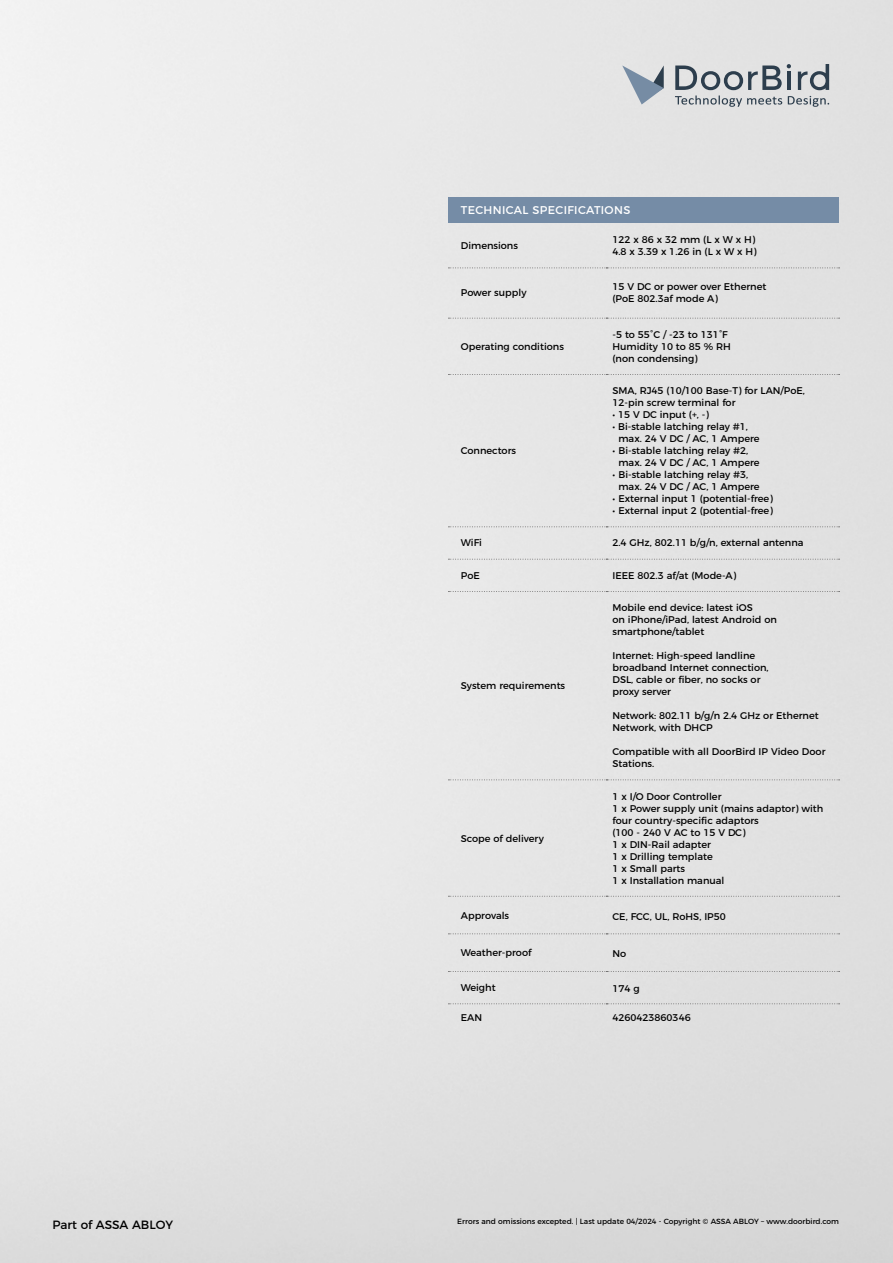
<style>
.page{position:relative;width:893px;height:1263px;background:#fff}
.page>*{position:absolute;margin:0;border:0;box-sizing:border-box;transform-origin:0 0}
.t1{font:12px "Montserrat";color:#000}
.t2{font:11.25px "Montserrat";letter-spacing:.03em;color:#fff}
.t3{font:9.75px/12px "Montserrat";color:#000}
.t4{font:7.5px "Montserrat";color:#000}
</style>
<div class="page">
<div style="left:448px;top:198px;width:391px;height:25px;background:#758ca6"></div>
<svg style="left:448px;top:267px;width:392px;height:1px"></svg>
<svg style="left:448px;top:1003px;width:392px;height:1px"></svg>
<svg style="left:448px;top:896px;width:392px;height:1px"></svg>
<svg style="left:448px;top:933px;width:392px;height:1px"></svg>
<svg style="left:448px;top:971px;width:392px;height:1px"></svg>
<svg style="left:448px;top:318px;width:392px;height:1px"></svg>
<svg style="left:448px;top:374px;width:392px;height:1px"></svg>
<svg style="left:448px;top:526px;width:392px;height:1px"></svg>
<svg style="left:448px;top:559px;width:392px;height:1px"></svg>
<svg style="left:448px;top:591px;width:392px;height:1px"></svg>
<svg style="left:448px;top:779px;width:392px;height:1px"></svg>
<svg style="left:622px;top:65px;width:42px;height:39px"></svg>
<svg style="left:675px;top:64px;width:154px;height:43px"></svg>
<p class="t1" style="left:52px;top:1215px;width:122px">Part of ASSA ABLOY</p>
<p class="t2" style="left:461px;top:201px;width:171px">TECHNICAL SPECIFICATIONS</p>
<p class="t3" style="left:461px;top:239px;width:59px">Dimensions</p>
<p class="t3" style="left:612px;top:233px;width:146px">122 x 86 x 32 mm (L x W x H)<br>4.8 x 3.39 x 1.26 in (L x W x H)</p>
<p class="t3" style="left:461px;top:286px;width:67px">Power supply</p>
<p class="t3" style="left:612px;top:280px;width:155px">15 V DC or power over Ethernet (PoE 802.3af mode A)</p>
<p class="t3" style="left:461px;top:339px;width:105px">Operating conditions</p>
<p class="t3" style="left:612px;top:327px;width:120px">-5 to 55°C / -23 to 131°F<br>Humidity 10 to 85 % RH (non condensing)</p>
<p class="t3" style="left:461px;top:444px;width:57px">Connectors</p>
<p class="t3" style="left:612px;top:384px;width:194px">SMA, RJ45 (10/100 Base-T) for LAN/PoE,<br>12-pin screw terminal for</p>
<p class="t3" style="left:612px;top:408px;width:98px">• 15 V DC input (+, -)</p>
<p class="t3" style="left:618px;top:420px;width:143px;text-indent:-6px">• Bi-stable latching relay #1, max. 24 V DC / AC, 1 Ampere</p>
<p class="t3" style="left:618px;top:444px;width:143px;text-indent:-6px">• Bi-stable latching relay #2, max. 24 V DC / AC, 1 Ampere</p>
<p class="t3" style="left:618px;top:468px;width:143px;text-indent:-6px">• Bi-stable latching relay #3, max. 24 V DC / AC, 1 Ampere</p>
<p class="t3" style="left:612px;top:492px;width:162px">• External input 1 (potential-free)</p>
<p class="t3" style="left:612px;top:504px;width:162px">• External input 2 (potential-free)</p>
<p class="t3" style="left:461px;top:536px;width:23px">WiFi</p>
<p class="t3" style="left:612px;top:536px;width:193px">2.4 GHz, 802.11 b/g/n, external antenna</p>
<p class="t3" style="left:461px;top:568px;width:21px">PoE</p>
<p class="t3" style="left:612px;top:568px;width:125px">IEEE 802.3 af/at (Mode-A)</p>
<p class="t3" style="left:461px;top:679px;width:106px">System requirements</p>
<p class="t3" style="left:461px;top:831px;width:85px">Scope of delivery</p>
<p class="t3" style="left:612px;top:601px;width:166px">Mobile end device: latest iOS<br>on iPhone/iPad, latest Android on smartphone/tablet</p>
<p class="t3" style="left:612px;top:649px;width:158px">Internet: High-speed landline broadband Internet connection,<br>DSL, cable or fiber, no socks or proxy server</p>
<p class="t3" style="left:612px;top:709px;width:208px">Network: 802.11 b/g/n 2.4 GHz or Ethernet<br>Network, with DHCP</p>
<p class="t3" style="left:612px;top:745px;width:215px">Compatible with all DoorBird IP Video Door<br>Stations.</p>
<p class="t3" style="left:612px;top:789px;width:212px">1 x I/O Door Controller<br>1 x Power supply unit (mains adaptor) with four country-specific adaptors<br>(100 - 240 V AC to 15 V DC)<br>1 x DIN-Rail adapter<br>1 x Drilling template<br>1 x Small parts<br>1 x Installation manual</p>
<p class="t3" style="left:461px;top:908px;width:50px">Approvals</p>
<p class="t3" style="left:612px;top:909px;width:115px">CE, FCC, UL, RoHS, IP50</p>
<p class="t3" style="left:461px;top:946px;width:72px">Weather-proof</p>
<p class="t3" style="left:612px;top:947px;width:15px">No</p>
<p class="t3" style="left:461px;top:981px;width:36px">Weight</p>
<p class="t3" style="left:612px;top:982px;width:29px">174 g</p>
<p class="t3" style="left:461px;top:1011px;width:23px">EAN</p>
<p class="t3" style="left:612px;top:1011px;width:80px">4260423860346</p>
<p class="t4" style="left:457px;top:1215px;width:383px">Errors and omissions excepted. | Last update 04/2024 - Copyright © ASSA ABLOY – www.doorbird.com</p>
</div>
